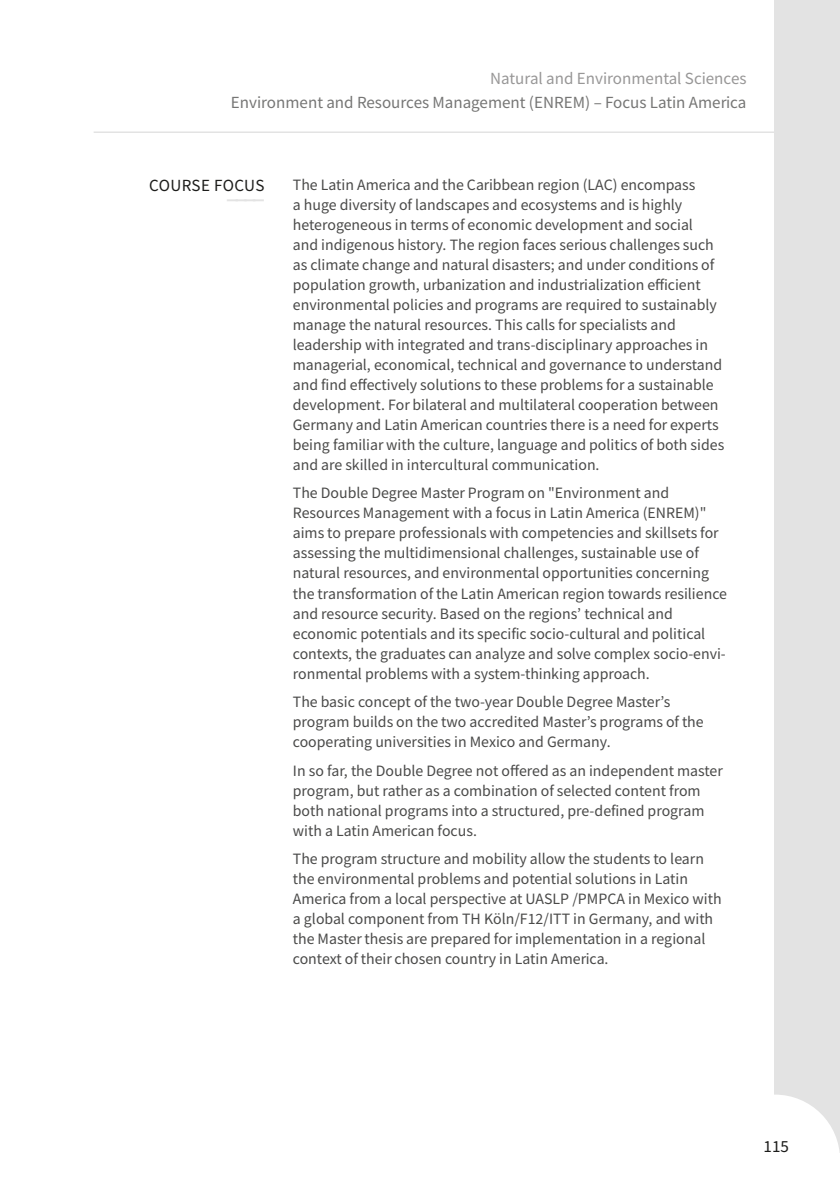
<style>
.page{position:relative;width:840px;height:1191px;background:#fff}
.page>*{position:absolute;margin:0;border:0;box-sizing:border-box;transform-origin:0 0}
.t1{font:23px "Source Sans Variable";color:#e3e3e3}
.t2{font:17px "Source Sans Variable";color:#767675}
.t3{font:17px "Source Sans Variable";color:#989797}
.Subheadlines_Kurse_K{font:17px "Source Sans Variable";letter-spacing:.01em;color:#1d1d1b}
.t4{font:17px "Source Sans Pro";color:#1d1d1b}
.FT_Kurse{font:15.8px/20px "Source Sans Variable";color:#4a4a49}
</style>
<div class="page">
<hr style="left:94px;top:131px;width:680px;height:2px;background:#e3e3e3">
<div style="left:774px;top:0;width:65px;height:1152px;background:#e3e3e3"></div>
<svg style="left:774px;top:1095px;width:65px;height:57px"></svg>
<p class="t3" style="left:490px;top:68px;width:258px">Natural and Environmental Sciences</p>
<p class="t2" style="left:231px;top:92px;width:517px">Environment and Resources Management (ENREM) – Focus Latin America</p>
<p class="Subheadlines_Kurse_K" style="left:149px;top:175px;width:117px">COURSE FOCUS</p>
<p class="t1" style="left:227px;top:176px;width:39px">____</p>
<p class="FT_Kurse" style="left:293px;top:175px;width:432px">The Latin America and the Caribbean region (LAC) encompass<br>a huge diversity of landscapes and ecosystems and is highly heterogeneous in terms of economic development and social<br>and indigenous history. The region faces serious challenges such as climate change and natural disasters; and under conditions of population growth, urbanization and industrialization efficient environmental policies and programs are required to sustainably manage the natural resources. This calls for specialists and leadership with integrated and trans-disciplinary approaches in managerial, economical, technical and governance to understand and find effectively solutions to these problems for a sustainable development. For bilateral and multilateral cooperation between Germany and Latin American countries there is a need for experts being familiar with the culture, language and politics of both sides and are skilled in intercultural communication.</p>
<p class="FT_Kurse" style="left:293px;top:483px;width:435px">The Double Degree Master Program on "Environment and Resources Management with a focus in Latin America (ENREM)" aims to prepare professionals with competencies and skillsets for assessing the multidimensional challenges, sustainable use of natural resources, and environmental opportunities concerning the transformation of the Latin American region towards resilience and resource security. Based on the regionsʼ technical and economic potentials and its specific socio-cultural and political contexts, the graduates can analyze and solve complex socio-envi&shy;ronmental problems with a system-thinking approach.</p>
<p class="FT_Kurse" style="left:293px;top:692px;width:412px">The basic concept of the two-year Double Degree Masterʼs program builds on the two accredited Masterʼs programs of the cooperating universities in Mexico and Germany.</p>
<p class="FT_Kurse" style="left:293px;top:760px;width:431px">In so far, the Double Degree not offered as an independent master program, but rather as a combination of selected content from both national programs into a structured, pre-defined program with a Latin American focus.</p>
<p class="FT_Kurse" style="left:293px;top:849px;width:430px">The program structure and mobility allow the students to learn the environmental problems and potential solutions in Latin America from a local perspective at UASLP /PMPCA in Mexico with a global component from TH Köln/F12/ITT in Germany, and with the Master thesis are prepared for implementation in a regional context of their chosen country in Latin America.</p>
<p class="t4" style="left:763px;top:1135px;width:27px">115</p>
</div>
